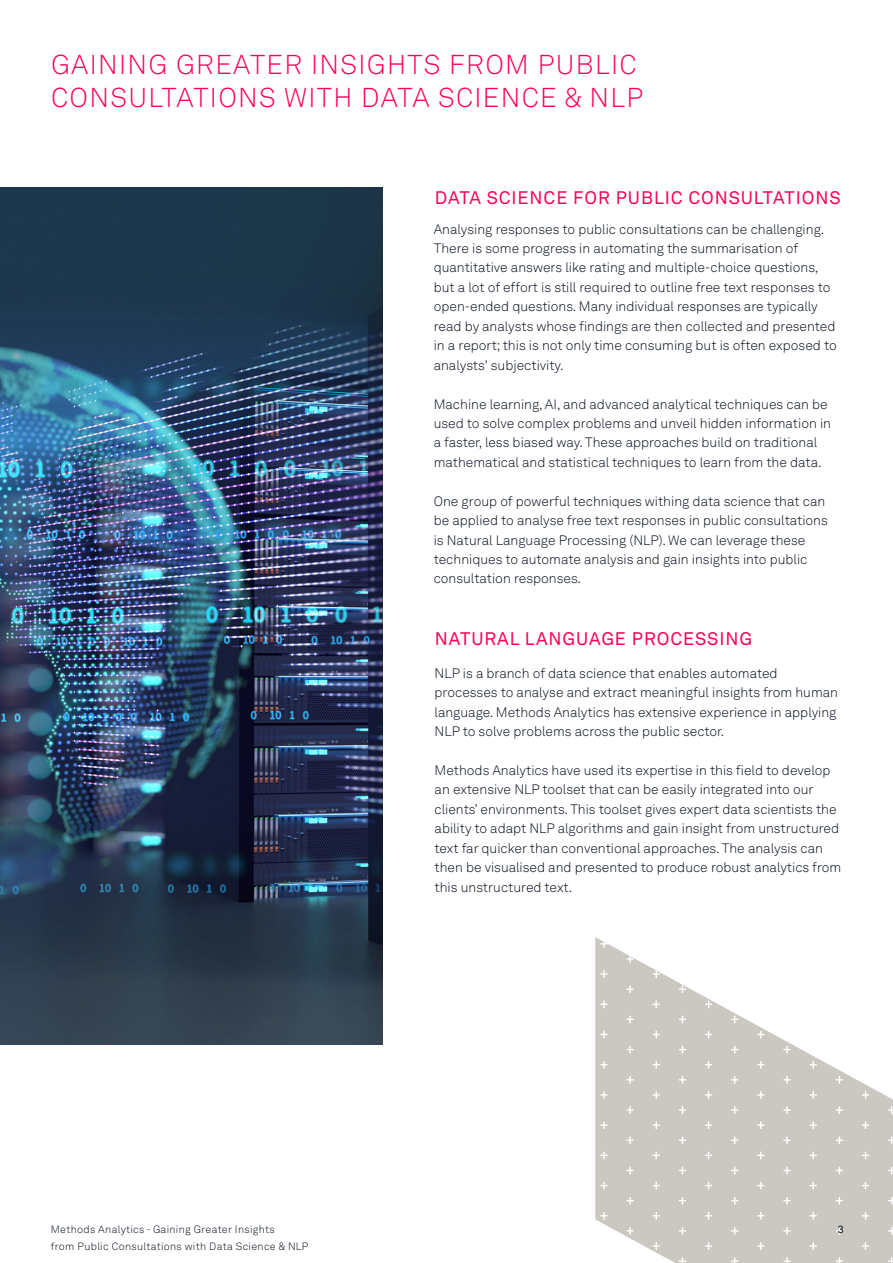
<style>
.page{position:relative;width:893px;height:1263px;background:#fff}
.page>*{position:absolute;margin:0;border:0;box-sizing:border-box;transform-origin:0 0}
.t1{font:300 27px/32.4px "Akkurat LL";letter-spacing:.05em;color:#fe005a}
.t2{font:18px "Akkurat LL";letter-spacing:.05em;color:#fe005a}
.t3{font:300 13.5px/19.5px "Akkurat LL";color:#030c1a}
.t4{font:300 10.5px/16.5px "Akkurat LL";letter-spacing:.03em;color:#030c1a}
.t5{font:10.5px "Akkurat LL";color:#030c1a}
</style>
<div class="page">
<svg style="left:595px;top:937px;width:298px;height:326px;fill:#cbc8c1"></svg>
<svg style="left:862px;top:940px;width:7px;height:8px"></svg>
<svg style="left:810px;top:940px;width:7px;height:8px"></svg>
<svg style="left:757px;top:940px;width:7px;height:8px"></svg>
<svg style="left:705px;top:940px;width:7px;height:8px"></svg>
<svg style="left:653px;top:940px;width:7px;height:8px"></svg>
<svg style="left:600px;top:940px;width:7px;height:8px"></svg>
<svg style="left:626px;top:955px;width:8px;height:8px"></svg>
<svg style="left:679px;top:955px;width:7px;height:8px"></svg>
<svg style="left:731px;top:955px;width:7px;height:8px"></svg>
<svg style="left:783px;top:955px;width:8px;height:8px"></svg>
<svg style="left:836px;top:955px;width:7px;height:8px"></svg>
<svg style="left:888px;top:955px;width:5px;height:8px"></svg>
<svg style="left:862px;top:970px;width:7px;height:8px"></svg>
<svg style="left:810px;top:970px;width:7px;height:8px"></svg>
<svg style="left:757px;top:970px;width:7px;height:8px"></svg>
<svg style="left:705px;top:970px;width:7px;height:8px"></svg>
<svg style="left:653px;top:970px;width:7px;height:8px"></svg>
<svg style="left:600px;top:970px;width:7px;height:8px"></svg>
<svg style="left:626px;top:985px;width:8px;height:8px"></svg>
<svg style="left:679px;top:985px;width:7px;height:8px"></svg>
<svg style="left:731px;top:985px;width:7px;height:8px"></svg>
<svg style="left:783px;top:985px;width:8px;height:8px"></svg>
<svg style="left:836px;top:985px;width:7px;height:8px"></svg>
<svg style="left:888px;top:985px;width:5px;height:8px"></svg>
<svg style="left:862px;top:1000px;width:7px;height:8px"></svg>
<svg style="left:810px;top:1000px;width:7px;height:8px"></svg>
<svg style="left:757px;top:1000px;width:7px;height:8px"></svg>
<svg style="left:705px;top:1000px;width:7px;height:8px"></svg>
<svg style="left:653px;top:1000px;width:7px;height:8px"></svg>
<svg style="left:600px;top:1000px;width:7px;height:8px"></svg>
<svg style="left:626px;top:1016px;width:8px;height:7px"></svg>
<svg style="left:679px;top:1016px;width:7px;height:7px"></svg>
<svg style="left:731px;top:1016px;width:7px;height:7px"></svg>
<svg style="left:783px;top:1016px;width:8px;height:7px"></svg>
<svg style="left:836px;top:1016px;width:7px;height:7px"></svg>
<svg style="left:888px;top:1016px;width:5px;height:7px"></svg>
<svg style="left:862px;top:1031px;width:7px;height:7px"></svg>
<svg style="left:810px;top:1031px;width:7px;height:7px"></svg>
<svg style="left:757px;top:1031px;width:7px;height:7px"></svg>
<svg style="left:705px;top:1031px;width:7px;height:7px"></svg>
<svg style="left:653px;top:1031px;width:7px;height:7px"></svg>
<svg style="left:600px;top:1031px;width:7px;height:7px"></svg>
<svg style="left:626px;top:1046px;width:8px;height:7px"></svg>
<svg style="left:679px;top:1046px;width:7px;height:7px"></svg>
<svg style="left:731px;top:1046px;width:7px;height:7px"></svg>
<svg style="left:783px;top:1046px;width:8px;height:7px"></svg>
<svg style="left:836px;top:1046px;width:7px;height:7px"></svg>
<svg style="left:888px;top:1046px;width:5px;height:7px"></svg>
<svg style="left:862px;top:1061px;width:7px;height:7px"></svg>
<svg style="left:810px;top:1061px;width:7px;height:7px"></svg>
<svg style="left:757px;top:1061px;width:7px;height:7px"></svg>
<svg style="left:705px;top:1061px;width:7px;height:7px"></svg>
<svg style="left:653px;top:1061px;width:7px;height:7px"></svg>
<svg style="left:600px;top:1061px;width:7px;height:7px"></svg>
<svg style="left:626px;top:1076px;width:8px;height:8px"></svg>
<svg style="left:679px;top:1076px;width:7px;height:8px"></svg>
<svg style="left:731px;top:1076px;width:7px;height:8px"></svg>
<svg style="left:783px;top:1076px;width:8px;height:8px"></svg>
<svg style="left:836px;top:1076px;width:7px;height:8px"></svg>
<svg style="left:888px;top:1076px;width:5px;height:8px"></svg>
<svg style="left:862px;top:1091px;width:7px;height:8px"></svg>
<svg style="left:810px;top:1091px;width:7px;height:8px"></svg>
<svg style="left:757px;top:1091px;width:7px;height:8px"></svg>
<svg style="left:705px;top:1091px;width:7px;height:8px"></svg>
<svg style="left:653px;top:1091px;width:7px;height:8px"></svg>
<svg style="left:600px;top:1091px;width:7px;height:8px"></svg>
<svg style="left:626px;top:1106px;width:8px;height:8px"></svg>
<svg style="left:679px;top:1106px;width:7px;height:8px"></svg>
<svg style="left:731px;top:1106px;width:7px;height:8px"></svg>
<svg style="left:783px;top:1106px;width:8px;height:8px"></svg>
<svg style="left:836px;top:1106px;width:7px;height:8px"></svg>
<svg style="left:888px;top:1106px;width:5px;height:8px"></svg>
<svg style="left:862px;top:1121px;width:7px;height:8px"></svg>
<svg style="left:810px;top:1121px;width:7px;height:8px"></svg>
<svg style="left:757px;top:1121px;width:7px;height:8px"></svg>
<svg style="left:705px;top:1121px;width:7px;height:8px"></svg>
<svg style="left:653px;top:1121px;width:7px;height:8px"></svg>
<svg style="left:600px;top:1121px;width:7px;height:8px"></svg>
<svg style="left:626px;top:1136px;width:8px;height:8px"></svg>
<svg style="left:679px;top:1136px;width:7px;height:8px"></svg>
<svg style="left:731px;top:1136px;width:7px;height:8px"></svg>
<svg style="left:783px;top:1136px;width:8px;height:8px"></svg>
<svg style="left:836px;top:1136px;width:7px;height:8px"></svg>
<svg style="left:888px;top:1136px;width:5px;height:8px"></svg>
<svg style="left:862px;top:1152px;width:7px;height:7px"></svg>
<svg style="left:810px;top:1152px;width:7px;height:7px"></svg>
<svg style="left:757px;top:1152px;width:7px;height:7px"></svg>
<svg style="left:705px;top:1152px;width:7px;height:7px"></svg>
<svg style="left:653px;top:1152px;width:7px;height:7px"></svg>
<svg style="left:600px;top:1152px;width:7px;height:7px"></svg>
<svg style="left:626px;top:1167px;width:8px;height:7px"></svg>
<svg style="left:679px;top:1167px;width:7px;height:7px"></svg>
<svg style="left:731px;top:1167px;width:7px;height:7px"></svg>
<svg style="left:783px;top:1167px;width:8px;height:7px"></svg>
<svg style="left:836px;top:1167px;width:7px;height:7px"></svg>
<svg style="left:888px;top:1167px;width:5px;height:7px"></svg>
<svg style="left:862px;top:1182px;width:7px;height:7px"></svg>
<svg style="left:810px;top:1182px;width:7px;height:7px"></svg>
<svg style="left:757px;top:1182px;width:7px;height:7px"></svg>
<svg style="left:705px;top:1182px;width:7px;height:7px"></svg>
<svg style="left:653px;top:1182px;width:7px;height:7px"></svg>
<svg style="left:600px;top:1182px;width:7px;height:7px"></svg>
<svg style="left:626px;top:1197px;width:8px;height:7px"></svg>
<svg style="left:679px;top:1197px;width:7px;height:7px"></svg>
<svg style="left:731px;top:1197px;width:7px;height:7px"></svg>
<svg style="left:783px;top:1197px;width:8px;height:7px"></svg>
<svg style="left:836px;top:1197px;width:7px;height:7px"></svg>
<svg style="left:888px;top:1197px;width:5px;height:7px"></svg>
<svg style="left:862px;top:1212px;width:7px;height:8px"></svg>
<svg style="left:810px;top:1212px;width:7px;height:8px"></svg>
<svg style="left:757px;top:1212px;width:7px;height:8px"></svg>
<svg style="left:705px;top:1212px;width:7px;height:8px"></svg>
<svg style="left:653px;top:1212px;width:7px;height:8px"></svg>
<svg style="left:600px;top:1212px;width:7px;height:8px"></svg>
<svg style="left:626px;top:1227px;width:8px;height:8px"></svg>
<svg style="left:679px;top:1227px;width:7px;height:8px"></svg>
<svg style="left:731px;top:1227px;width:7px;height:8px"></svg>
<svg style="left:783px;top:1227px;width:8px;height:8px"></svg>
<svg style="left:836px;top:1227px;width:7px;height:8px"></svg>
<svg style="left:888px;top:1227px;width:5px;height:8px"></svg>
<svg style="left:862px;top:1242px;width:7px;height:8px"></svg>
<svg style="left:810px;top:1242px;width:7px;height:8px"></svg>
<svg style="left:757px;top:1242px;width:7px;height:8px"></svg>
<svg style="left:705px;top:1242px;width:7px;height:8px"></svg>
<svg style="left:653px;top:1242px;width:7px;height:8px"></svg>
<svg style="left:600px;top:1242px;width:7px;height:8px"></svg>
<svg style="left:626px;top:1257px;width:8px;height:6px"></svg>
<svg style="left:679px;top:1257px;width:7px;height:6px"></svg>
<svg style="left:731px;top:1257px;width:7px;height:6px"></svg>
<svg style="left:783px;top:1257px;width:8px;height:6px"></svg>
<svg style="left:836px;top:1257px;width:7px;height:6px"></svg>
<svg style="left:888px;top:1257px;width:5px;height:6px"></svg>
<img style="left:0;top:188px;width:383px;height:857px">
<p class="t1" style="left:51px;top:48px;width:594px">GAINING GREATER INSIGHTS FROM PUBLIC<br>CONSULTATIONS WITH DATA SCIENCE &amp; NLP</p>
<p class="t2" style="left:435px;top:184px;width:407px">DATA SCIENCE FOR PUBLIC CONSULTATIONS</p>
<p class="t3" style="left:434px;top:219px;width:404px">Analysing responses to public consultations can be challenging.<br>There is some progress in automating the summarisation of quantitative answers like rating and multiple-choice questions, but a lot of effort is still required to outline free text responses to open-ended questions. Many individual responses are typically read by analysts whose findings are then collected and presented in a report; this is not only time consuming but is often exposed to analysts' subjectivity.</p>
<p class="t3" style="left:434px;top:394px;width:399px">Machine learning, AI, and advanced analytical techniques can be used to solve complex problems and unveil hidden information in a faster, less biased way. These approaches build on traditional mathematical and statistical techniques to learn from the data.</p>
<p class="t3" style="left:434px;top:491px;width:396px">One group of powerful techniques withing data science that can be applied to analyse free text responses in public consultations is Natural Language Processing (NLP). We can leverage these techniques to automate analysis and gain insights into public consultation responses.</p>
<p class="t2" style="left:435px;top:625px;width:319px">NATURAL LANGUAGE PROCESSING</p>
<p class="t3" style="left:435px;top:663px;width:405px">NLP is a branch of data science that enables automated processes to analyse and extract meaningful insights from human language. Methods Analytics has extensive experience in applying NLP to solve problems across the public sector.</p>
<p class="t3" style="left:435px;top:760px;width:408px">Methods Analytics have used its expertise in this field to develop an extensive NLP toolset that can be easily integrated into our clients’ environments. This toolset gives expert data scientists the ability to adapt NLP algorithms and gain insight from unstructured text far quicker than conventional approaches. The analysis can then be visualised and presented to produce robust analytics from this unstructured text.</p>
<p class="t4" style="left:51px;top:1221px;width:259px">Methods Analytics - Gaining Greater Insights<br>from Public Consultations with Data Science &amp; NLP</p>
<p class="t5" style="left:838px;top:1221px;width:7px">3</p>
</div>
